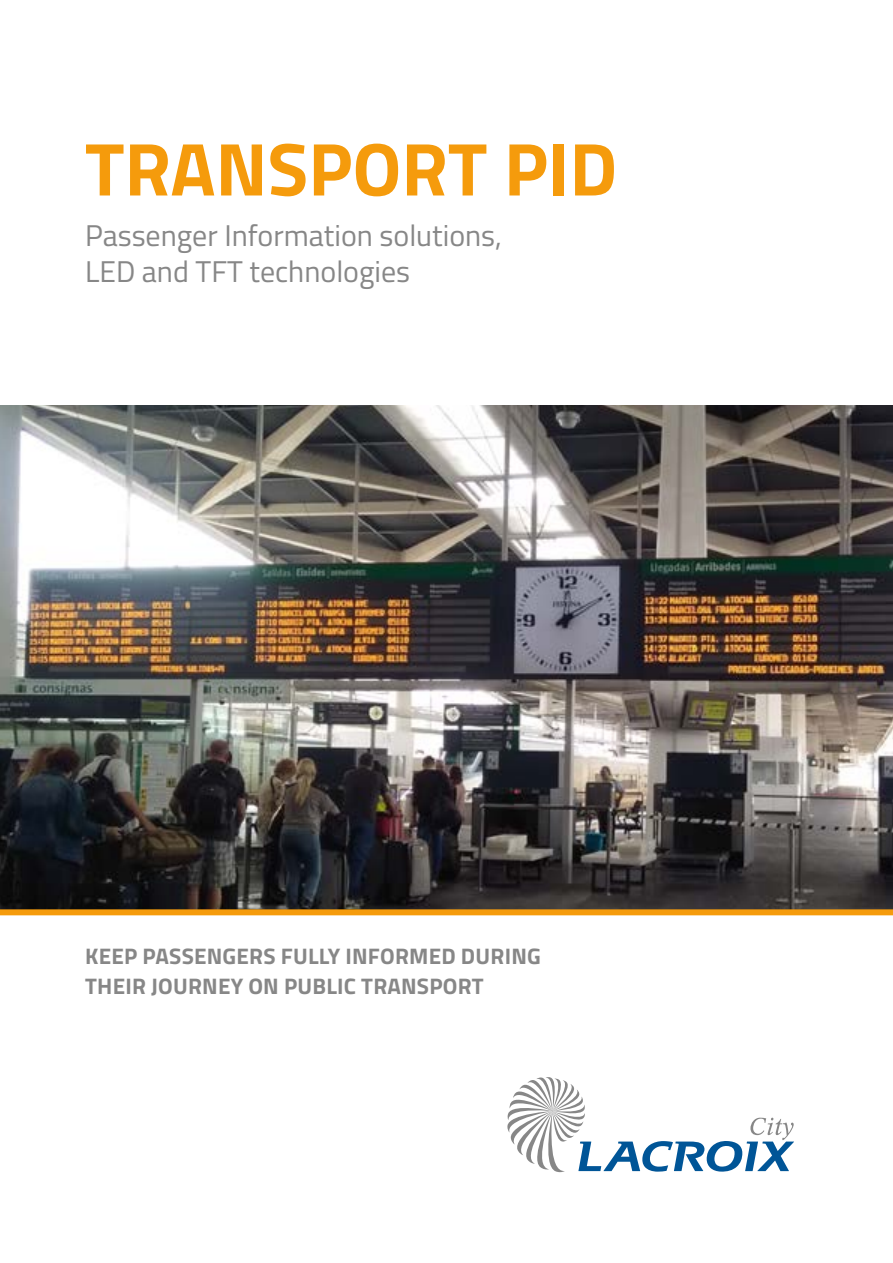
<style>
.page{position:relative;width:893px;height:1263px;background:#fff}
.page>*{position:absolute;margin:0;border:0;box-sizing:border-box;transform-origin:0 0}
.t1{font:700 75px "Titillium";color:#f59b0c}
.t2{font:30px/36px "Titillium";color:#878787}
.t3{font:700 22.5px/30px "Titillium";letter-spacing:.01em;color:#878787}
</style>
<div class="page">
<img style="left:0;top:405px;width:893px;height:504px">
<svg style="left:507px;top:1077px;width:287px;height:95px"></svg>
<div style="left:0;top:909px;width:893px;height:6px;background:#f59b0c"></div>
<h1 class="t1" style="left:85px;top:112px;width:534px">TRANSPORT PID</h1>
<h2 class="t2" style="left:85px;top:216px;width:418px">Passenger Information solutions,<br>LED and TFT technologies</h2>
<p class="t3" style="left:85px;top:940px;width:457px">KEEP PASSENGERS FULLY INFORMED DURING<br>THEIR JOURNEY ON PUBLIC TRANSPORT</p>
</div>
